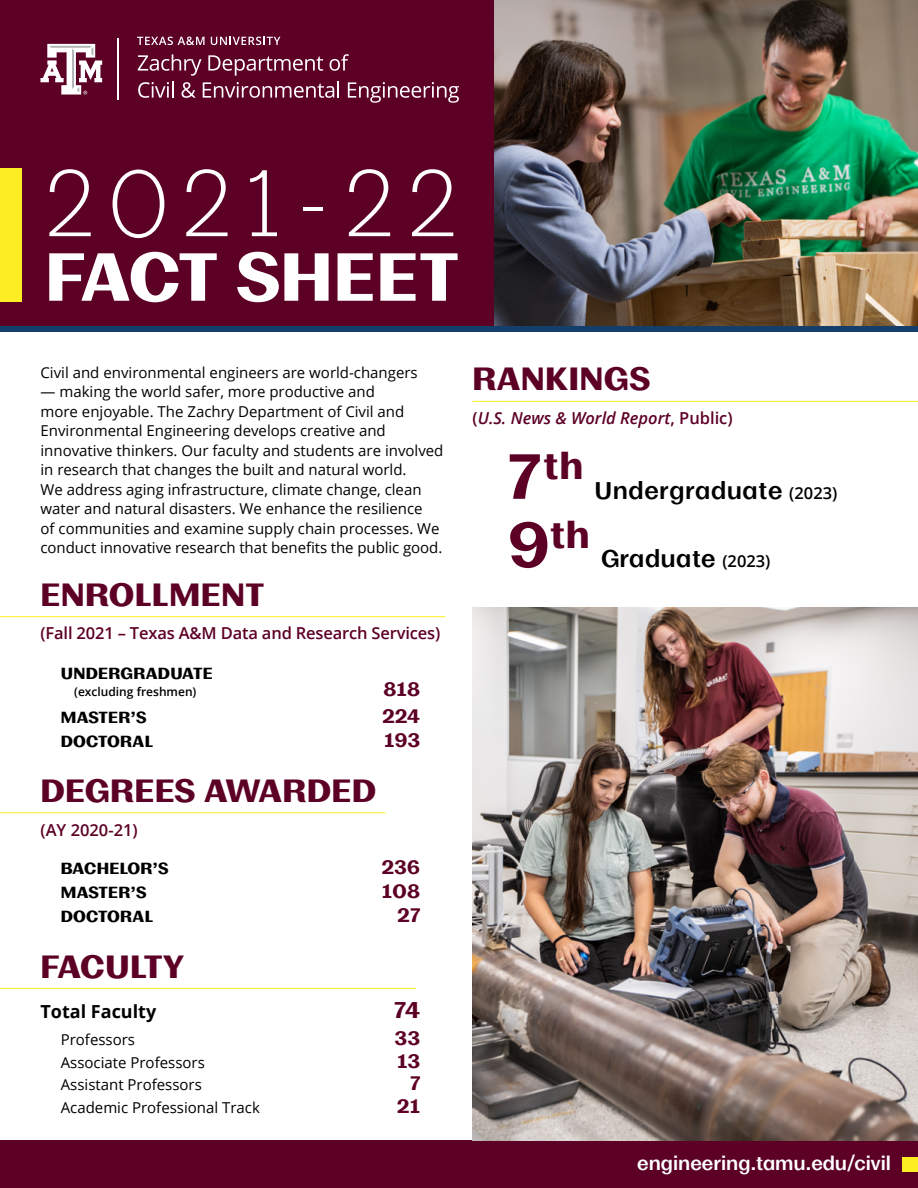
<style>
.page{position:relative;width:918px;height:1188px;background:#fff}
.page>*{position:absolute;margin:0;border:0;box-sizing:border-box;transform-origin:0 0}
.t1{font:300 87.9px "Moriston";letter-spacing:.145em;color:#fff;scale:1.04 1}
.t2{font:700 63.15px "Moriston";letter-spacing:.01em;color:#fff}
.t3{font:700 34.05px "Moriston";color:#5d0025}
.t4{font:700 30px "Moriston";letter-spacing:.01em;color:#5d0025}
.t5{font:700 30px "Moriston";letter-spacing:-.01em;color:#5d0025}
.t6{font:600 22.5px "Moriston";letter-spacing:.02em;color:#000}
.t7{font:700 21px "Moriston";color:#5d0025}
.t8{font:600 18px "Moriston";color:#fff}
.t9{font:700 18px "Moriston";letter-spacing:.02em;color:#5d0025}
.t10{font:700 18px "Open Sans";color:#000}
.t11{font:600 16.5px "Open Sans";letter-spacing:-.01em;color:#5d0025}
.t12{font:italic 600 16.5px "Open Sans";color:#5d0025}
.t13{font:15px/19.5px "Open Sans";color:#000}
.t14{font:700 15px "Moriston";letter-spacing:.015em;color:#000}
.t15{font:600 12px "Open Sans";color:#000}
.s1{font-style:normal}
.s2{font-size:58.5px}
.s3{font-family:"Open Sans";font-size:16.5px}
</style>
<div class="page">
<div style="left:0;top:272px;width:918px;height:60px;background:linear-gradient(to right,#143f6a,#143f6a)"></div>
<div style="left:0;top:1141px;width:918px;height:47px;background:#5d0025"></div>
<div style="left:0;top:0;width:918px;height:325px;background:#5d0025"></div>
<div style="left:902px;top:1157px;width:16px;height:15px;background:#fcee23"></div>
<div style="left:0;top:169px;width:22px;height:133px;background:#fcee23"></div>
<hr style="left:0;top:616px;width:446px;height:1px;background:#fcee23">
<hr style="left:0;top:988px;width:416px;height:1px;background:#fcee23">
<hr style="left:0;top:812px;width:386px;height:1px;background:#fcee23">
<hr style="left:117px;top:38px;width:2px;height:62px;background:#fff">
<svg style="left:137px;top:37px;width:68px;height:8px"></svg>
<svg style="left:211px;top:37px;width:69px;height:8px"></svg>
<svg style="left:138px;top:54px;width:321px;height:49px"></svg>
<svg style="left:40px;top:44px;width:62px;height:51px"></svg>
<hr style="left:472px;top:401px;width:446px;height:1px;background:#fcee23">
<img style="left:494px;top:0;width:424px;height:325px">
<img style="left:472px;top:608px;width:446px;height:533px">
<h1 class="t1" style="left:45px;top:131px;width:398px">2021-22</h1>
<h2 class="t2" style="left:45px;top:226px;width:415px">FACT SHEET</h2>
<p class="t13" style="left:40px;top:362px;width:379px">Civil and environmental engineers are world-changers</p>
<p class="t13" style="left:40px;top:382px;width:405px">— making the world safer, more productive and<br>more enjoyable. The Zachry Department of Civil and Environmental Engineering develops creative and innovative thinkers. Our faculty and students are involved in research that changes the built and natural world.<br>We address aging infrastructure, climate change, clean water and natural disasters. We enhance the resilience<br>of communities and examine supply chain processes. We conduct innovative research that benefits the public good.</p>
<h3 class="t4" style="left:40px;top:570px;width:225px">ENROLLMENT</h3>
<p class="t11" style="left:40px;top:622px;width:401px">(Fall 2021 – Texas A&amp;M Data and Research Services)</p>
<p class="t14" style="left:61px;top:661px;width:154px">UNDERGRADUATE</p>
<p class="t15" style="left:74px;top:683px;width:124px">(excluding freshmen)</p>
<p class="t9" style="left:383px;top:674px;width:38px">818</p>
<p class="t14" style="left:61px;top:705px;width:87px">MASTER’S</p>
<p class="t9" style="left:382px;top:701px;width:39px">224</p>
<p class="t14" style="left:61px;top:729px;width:94px">DOCTORAL</p>
<p class="t9" style="left:385px;top:725px;width:37px">193</p>
<h3 class="t4" style="left:40px;top:767px;width:338px">DEGREES AWARDED</h3>
<p class="t11" style="left:40px;top:818px;width:99px">(AY 2020-21)</p>
<p class="t14" style="left:61px;top:856px;width:109px">BACHELOR’S</p>
<p class="t9" style="left:382px;top:853px;width:40px">236</p>
<p class="t14" style="left:61px;top:880px;width:87px">MASTER’S</p>
<p class="t9" style="left:382px;top:877px;width:39px">108</p>
<p class="t14" style="left:61px;top:904px;width:94px">DOCTORAL</p>
<p class="t9" style="left:397px;top:901px;width:24px">27</p>
<h3 class="t5" style="left:40px;top:943px;width:145px">FACULTY</h3>
<p class="t10" style="left:40px;top:999px;width:117px">Total Faculty</p>
<h3 class="t7" style="left:395px;top:993px;width:27px">74</h3>
<p class="t13" style="left:61px;top:1030px;width:76px">Professors</p>
<p class="t9" style="left:395px;top:1024px;width:27px">33</p>
<p class="t13" style="left:61px;top:1052px;width:146px">Associate Professors</p>
<p class="t9" style="left:397px;top:1046px;width:24px">13</p>
<p class="t13" style="left:61px;top:1075px;width:143px">Assistant Professors</p>
<p class="t9" style="left:410px;top:1069px;width:11px">7</p>
<p class="t13" style="left:61px;top:1097px;width:201px">Academic Professional Track</p>
<p class="t9" style="left:397px;top:1091px;width:24px">21</p>
<h3 class="t4" style="left:472px;top:355px;width:179px">RANKINGS</h3>
<p class="t12" style="left:472px;top:406px;width:262px"><span class="s1">(</span>U.S. News &amp; World Report<span class="s1">, Public)</span></p>
<h3 class="t3" style="left:508px;top:439px;width:77px"><span class="s2">7</span>th</h3>
<h3 class="t6" style="left:595px;top:472px;width:244px">Undergraduate <span class="s3">(2023)</span></h3>
<h3 class="t3" style="left:508px;top:507px;width:83px"><span class="s2">9</span>th</h3>
<h3 class="t6" style="left:601px;top:540px;width:171px">Graduate <span class="s3">(2023)</span></h3>
<p class="t8" style="left:637px;top:1149px;width:255px">engineering.tamu.edu/civil</p>
</div>
